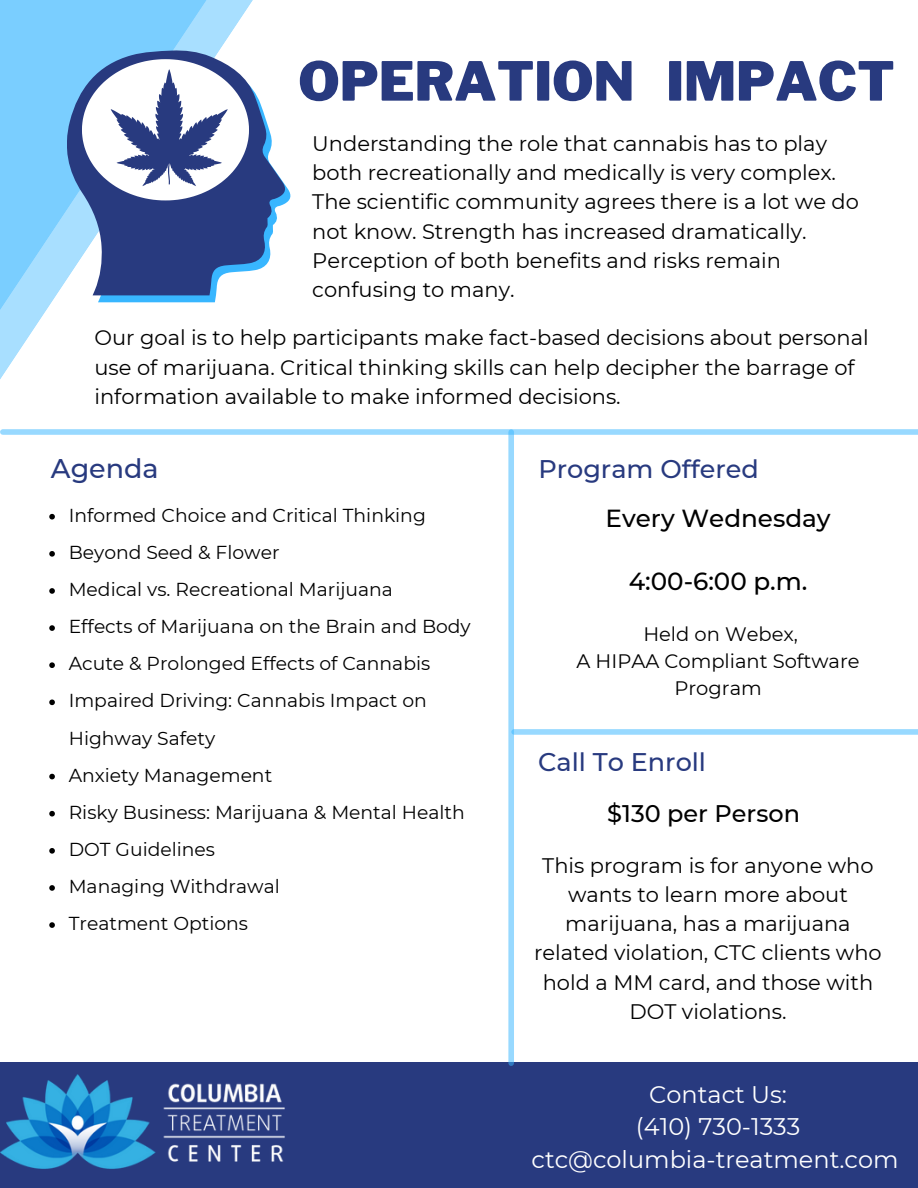
<style>
.page{position:relative;width:918px;height:1188px;background:#fff}
.page>*{position:absolute;margin:0;border:0;box-sizing:border-box;transform-origin:0 0}
.t1{font:900 53.4px "Libre Franklin";color:#283a7f}
.t2{font:500 27px "Montserrat";color:#283a7f}
.t3{font:500 25.5px "Montserrat";color:#283a7f}
.t4{font:500 24.6px "Montserrat";color:#000}
.t5{font:24px/32.7px "Montserrat";color:#fff;text-align:center}
.t6{font:500 24px "Montserrat";color:#000}
.t7{font:21px/29.2px "Montserrat";color:#000}
.t8{font:19.5px/27px "Montserrat";color:#000;text-align:center}
.t9{font:18.75px/37.2px "Montserrat";color:#000}
</style>
<div class="page">
<div style="left:0;top:1062px;width:918px;height:126px;background:#283a7f"></div>
<img style="left:0;top:1074px;width:285px;height:95px">
<div style="left:3px;top:429px;width:915px;height:6px;background:#98d9ff"></div>
<div style="left:508px;top:432px;width:6px;height:631px;background:#98d9ff"></div>
<svg style="left:49px;top:514px;width:6px;height:6px"></svg>
<svg style="left:49px;top:551px;width:6px;height:6px"></svg>
<svg style="left:49px;top:588px;width:6px;height:6px"></svg>
<svg style="left:49px;top:625px;width:6px;height:6px"></svg>
<svg style="left:49px;top:662px;width:6px;height:6px"></svg>
<svg style="left:49px;top:700px;width:6px;height:5px"></svg>
<svg style="left:49px;top:774px;width:6px;height:5px"></svg>
<svg style="left:49px;top:811px;width:6px;height:6px"></svg>
<svg style="left:49px;top:848px;width:6px;height:6px"></svg>
<svg style="left:49px;top:885px;width:6px;height:6px"></svg>
<svg style="left:49px;top:922px;width:6px;height:6px"></svg>
<div style="left:514px;top:729px;width:404px;height:6px;background:#98d9ff"></div>
<svg style="left:0;top:0;width:253px;height:379px"></svg>
<svg style="left:0;top:0;width:225px;height:361px;fill:#7aceff"></svg>
<svg style="left:67px;top:50px;width:219px;height:245px;fill:#283a7f"></svg>
<svg style="left:82px;top:59px;width:172px;height:148px"></svg>
<h1 class="t1" style="left:298px;top:49px;width:598px">OPERATION IMPACT</h1>
<p class="t7" style="left:312px;top:129px;width:548px">Understanding the role that cannabis has to play both recreationally and medically is very complex.<br>The scientific community agrees there is a lot we do not know. Strength has increased dramatically.<br>Perception of both benefits and risks remain confusing to many.</p>
<p class="t7" style="left:94px;top:323px;width:776px">Our goal is to help participants make fact-based decisions about personal use of marijuana. Critical thinking skills can help decipher the barrage of information available to make informed decisions.</p>
<p class="t2" style="left:51px;top:452px;width:109px">Agenda</p>
<p class="t3" style="left:538px;top:453px;width:222px">Program Offered</p>
<p class="t9" style="left:69px;top:496px;width:404px">Informed Choice and Critical Thinking<br>Beyond Seed &amp; Flower<br>Medical vs. Recreational Marijuana<br>Effects of Marijuana on the Brain and Body<br>Acute &amp; Prolonged Effects of Cannabis<br>Impaired Driving: Cannabis Impact on<br>Highway Safety<br>Anxiety Management<br>Risky Business: Marijuana &amp; Mental Health<br>DOT Guidelines<br>Managing Withdrawal<br>Treatment Options</p>
<p class="t4" style="left:606px;top:503px;width:227px">Every Wednesday</p>
<p class="t4" style="left:629px;top:566px;width:180px">4:00-6:00 p.m.</p>
<p class="t8" style="left:577px;top:620px;width:285px">Held on Webex,<br>A HIPAA Compliant Software<br>Program</p>
<p class="t3" style="left:538px;top:746px;width:170px">Call To Enroll</p>
<p class="t6" style="left:607px;top:799px;width:194px">$130 per Person</p>
<p class="t7" style="left:534px;top:850px;width:349px;text-align:center">This program is for anyone who wants to learn more about marijuana, has a marijuana related violation, CTC clients who hold a MM card, and those with<br>DOT violations.</p>
<p class="t5" style="left:532px;top:1078px;width:368px">Contact Us:<br>(410) 730-1333 ctc@columbia-treatment.com</p>
</div>
